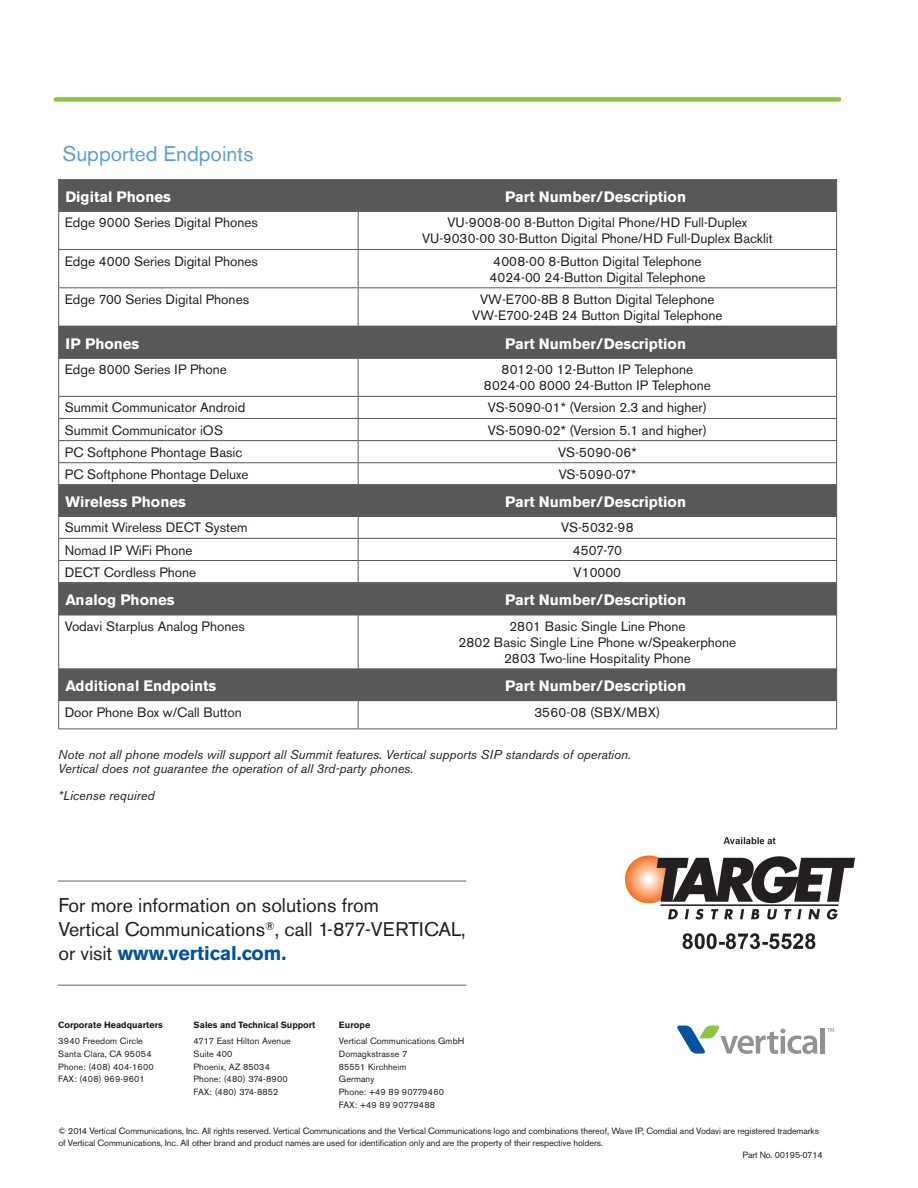
<style>
.page{position:relative;width:918px;height:1188px;background:#fff}
.page>*{position:absolute;margin:0;border:0;box-sizing:border-box;transform-origin:0 0}
.t1{font:21px "Akzidenz Grotesk BE";color:#56a0d5}
.t2{font:19.65px/24px "Akzidenz Grotesk BE";color:#231f20}
.t3{font:700 15px "Akzidenz Grotesk BE";color:#fff}
.t4{font:13.5px/16.2px "Akzidenz Grotesk BE";color:#231f20;text-align:center}
.t5{font:13.5px "Akzidenz Grotesk BE";letter-spacing:.02em;color:#231f20}
.t6{font:italic 12.75px/13.5px "Akzidenz Grotesk BE";color:#231f20}
.t7{font:9px "Akzidenz Grotesk BE";letter-spacing:-.01em;color:#231f20}
.t8{font:9px/12.6px "Akzidenz Grotesk BE";letter-spacing:.01em;color:#231f20}
.t9{font:700 9px "Akzidenz Grotesk BE";color:#231f20}
.s1{font-weight:700;color:#01539e}
</style>
<div class="page">
<div style="left:56px;top:97px;width:783px;height:5px;background:#8bc63e"></div>
<div style="left:58px;top:179px;width:779px;height:33px;background:#57585a;border:1px solid #57585a"></div>
<div style="left:58px;top:326px;width:779px;height:33px;background:#57585a"></div>
<div style="left:58px;top:484px;width:779px;height:33px;background:#57585a"></div>
<div style="left:58px;top:583px;width:779px;height:32px;background:#57585a"></div>
<div style="left:58px;top:669px;width:779px;height:32px;background:#57585a"></div>
<hr style="left:58px;top:211px;width:300px;height:1px;background:#57585a">
<hr style="left:58px;top:212px;width:1px;height:37px;background:#57585a">
<hr style="left:358px;top:211px;width:479px;height:1px;background:#57585a">
<hr style="left:358px;top:212px;width:1px;height:37px;background:#57585a">
<hr style="left:836px;top:212px;width:1px;height:37px;background:#57585a">
<hr style="left:58px;top:249px;width:300px;height:1px;background:#57585a">
<hr style="left:58px;top:250px;width:1px;height:37px;background:#57585a">
<hr style="left:358px;top:249px;width:479px;height:1px;background:#57585a">
<hr style="left:358px;top:250px;width:1px;height:37px;background:#57585a">
<hr style="left:836px;top:250px;width:1px;height:37px;background:#57585a">
<hr style="left:58px;top:287px;width:300px;height:1px;background:#57585a">
<hr style="left:58px;top:288px;width:1px;height:38px;background:#57585a">
<hr style="left:358px;top:287px;width:479px;height:1px;background:#57585a">
<hr style="left:358px;top:288px;width:1px;height:38px;background:#57585a">
<hr style="left:836px;top:288px;width:1px;height:38px;background:#57585a">
<hr style="left:58px;top:358px;width:1px;height:38px;background:#57585a">
<hr style="left:358px;top:358px;width:1px;height:38px;background:#57585a">
<hr style="left:836px;top:358px;width:1px;height:38px;background:#57585a">
<hr style="left:58px;top:396px;width:300px;height:1px;background:#57585a">
<hr style="left:358px;top:396px;width:479px;height:1px;background:#57585a">
<hr style="left:58px;top:418px;width:300px;height:1px;background:#57585a">
<hr style="left:358px;top:418px;width:479px;height:1px;background:#57585a">
<hr style="left:58px;top:440px;width:300px;height:1px;background:#57585a">
<hr style="left:358px;top:440px;width:479px;height:1px;background:#57585a">
<hr style="left:58px;top:462px;width:300px;height:1px;background:#57585a">
<svg style="left:58px;top:397px;width:1px;height:87px"></svg>
<hr style="left:358px;top:462px;width:479px;height:1px;background:#57585a">
<svg style="left:358px;top:397px;width:1px;height:87px"></svg>
<svg style="left:836px;top:397px;width:1px;height:87px"></svg>
<hr style="left:58px;top:538px;width:300px;height:1px;background:#57585a">
<hr style="left:358px;top:538px;width:479px;height:1px;background:#57585a">
<hr style="left:58px;top:560px;width:300px;height:1px;background:#57585a">
<svg style="left:58px;top:517px;width:1px;height:65px"></svg>
<hr style="left:358px;top:560px;width:479px;height:1px;background:#57585a">
<svg style="left:358px;top:517px;width:1px;height:65px"></svg>
<svg style="left:836px;top:517px;width:1px;height:65px"></svg>
<hr style="left:58px;top:582px;width:300px;height:1px;background:#57585a">
<hr style="left:358px;top:582px;width:479px;height:1px;background:#57585a">
<hr style="left:58px;top:615px;width:1px;height:54px;background:#57585a">
<hr style="left:358px;top:615px;width:1px;height:54px;background:#57585a">
<hr style="left:836px;top:615px;width:1px;height:54px;background:#57585a">
<svg style="left:58px;top:701px;width:1px;height:28px"></svg>
<svg style="left:358px;top:701px;width:1px;height:28px"></svg>
<svg style="left:836px;top:701px;width:1px;height:28px"></svg>
<hr style="left:58px;top:729px;width:300px;height:1px;background:#57585a">
<hr style="left:358px;top:729px;width:479px;height:1px;background:#57585a">
<hr style="left:58px;top:880px;width:408px;height:2px;background:#717074">
<hr style="left:58px;top:985px;width:408px;height:1px;background:#717074">
<svg style="left:827px;top:1028px;width:7px;height:4px"></svg>
<div style="left:820px;top:1028px;width:5px;height:26px;background:#8f9194"></div>
<svg style="left:677px;top:1026px;width:140px;height:28px"></svg>
<img style="left:625px;top:837px;width:230px;height:113px">
<h1 class="t1" style="left:62px;top:141px;width:193px">Supported Endpoints</h1>
<p class="t3" style="left:65px;top:188px;width:107px">Digital Phones</p>
<p class="t3" style="left:505px;top:188px;width:182px">Part Number/Description</p>
<p class="t4" style="left:65px;top:214px;width:195px">Edge 9000 Series Digital Phones</p>
<p class="t4" style="left:422px;top:214px;width:352px">VU-9008-00 8-Button Digital Phone/HD Full-Duplex<br>VU-9030-00 30-Button Digital Phone/HD Full-Duplex Backlit</p>
<p class="t4" style="left:65px;top:253px;width:195px">Edge 4000 Series Digital Phones</p>
<p class="t4" style="left:489px;top:253px;width:218px;text-align:left">4008-00 8-Button Digital Telephone<br>4024-00 24-Button Digital Telephone</p>
<p class="t4" style="left:65px;top:291px;width:186px">Edge 700 Series Digital Phones</p>
<p class="t4" style="left:472px;top:291px;width:252px">VW-E700-8B 8 Button Digital Telephone<br>VW-E700-24B 24 Button Digital Telephone</p>
<p class="t3" style="left:65px;top:335px;width:76px">IP Phones</p>
<p class="t3" style="left:505px;top:335px;width:182px">Part Number/Description</p>
<p class="t4" style="left:65px;top:361px;width:164px">Edge 8000 Series IP Phone</p>
<p class="t4" style="left:484px;top:361px;width:228px">8012-00 12-Button IP Telephone<br>8024-00 8000 24-Button IP Telephone</p>
<p class="t4" style="left:65px;top:400px;width:182px">Summit Communicator Android</p>
<p class="t4" style="left:488px;top:400px;width:221px">VS-5090-01* (Version 2.3 and higher)</p>
<p class="t4" style="left:65px;top:422px;width:160px">Summit Communicator iOS</p>
<p class="t4" style="left:488px;top:422px;width:221px">VS-5090-02* (Version 5.1 and higher)</p>
<p class="t4" style="left:65px;top:444px;width:179px">PC Softphone Phontage Basic</p>
<p class="t4" style="left:558px;top:444px;width:80px">VS-5090-06*</p>
<p class="t4" style="left:65px;top:466px;width:185px">PC Softphone Phontage Deluxe</p>
<p class="t4" style="left:559px;top:466px;width:79px">VS-5090-07*</p>
<p class="t3" style="left:65px;top:493px;width:122px">Wireless Phones</p>
<p class="t3" style="left:505px;top:493px;width:182px">Part Number/Description</p>
<p class="t4" style="left:65px;top:520px;width:184px">Summit Wireless DECT System</p>
<p class="t4" style="left:561px;top:520px;width:74px">VS-5032-98</p>
<p class="t4" style="left:65px;top:542px;width:129px">Nomad IP WiFi Phone</p>
<p class="t4" style="left:573px;top:542px;width:50px">4507-70</p>
<p class="t4" style="left:65px;top:564px;width:133px">DECT Cordless Phone</p>
<p class="t4" style="left:574px;top:564px;width:49px">V10000</p>
<p class="t3" style="left:65px;top:592px;width:111px">Analog Phones</p>
<p class="t3" style="left:505px;top:592px;width:182px">Part Number/Description</p>
<p class="t4" style="left:65px;top:618px;width:182px">Vodavi Starplus Analog Phones</p>
<p class="t4" style="left:458px;top:618px;width:279px">2801 Basic Single Line Phone<br>2802 Basic Single Line Phone w/Speakerphone<br>2803 Two-line Hospitality Phone</p>
<p class="t3" style="left:65px;top:677px;width:152px">Additional Endpoints</p>
<p class="t3" style="left:505px;top:677px;width:182px">Part Number/Description</p>
<p class="t4" style="left:65px;top:704px;width:179px">Door Phone Box w/Call Button</p>
<p class="t5" style="left:534px;top:704px;width:128px">3560-08 (SBX/MBX)</p>
<p class="t6" style="left:58px;top:748px;width:574px">Note not all phone models will support all Summit features. Vertical supports SIP standards of operation.<br>Vertical does not guarantee the operation of all 3rd-party phones.</p>
<p class="t6" style="left:58px;top:788px;width:98px">*License required</p>
<h2 class="t2" style="left:58px;top:894px;width:409px">For more information on solutions from<br>Vertical Communications<sup>®</sup>, call 1-877-VERTICAL, or visit <span class="s1">www.vertical.com.</span></h2>
<p class="t9" style="left:58px;top:1020px;width:106px">Corporate Headquarters</p>
<p class="t8" style="left:58px;top:1035px;width:97px">3940 Freedom Circle<br>Santa Clara, CA 95054<br>Phone: (408) 404-1600<br>FAX: (408) 969-9601</p>
<p class="t9" style="left:194px;top:1020px;width:123px">Sales and Technical Support</p>
<p class="t8" style="left:194px;top:1035px;width:99px">4717 East Hilton Avenue<br>Suite 400<br>Phoenix, AZ 85034<br>Phone: (480) 374-8900<br>FAX: (480) 374-8852</p>
<p class="t9" style="left:339px;top:1020px;width:33px">Europe</p>
<p class="t8" style="left:339px;top:1035px;width:127px">Vertical Communications GmbH<br>Domagkstrasse 7<br>85551 Kirchheim<br>Germany<br>Phone: +49 89 90779460<br>FAX: +49 89 90779488</p>
<p class="t7" style="left:58px;top:1126px;width:762px">© 2014 Vertical Communications, Inc. All rights reserved. Vertical Communications and the Vertical Communications logo and combinations thereof, Wave IP, Comdial and Vodavi are registered trademarks</p>
<p class="t7" style="left:58px;top:1138px;width:546px">of Vertical Communications, Inc. All other brand and product names are used for identification only and are the property of their respective holders.</p>
<p class="t7" style="left:743px;top:1149px;width:82px">Part No. 00195-0714</p>
</div>
